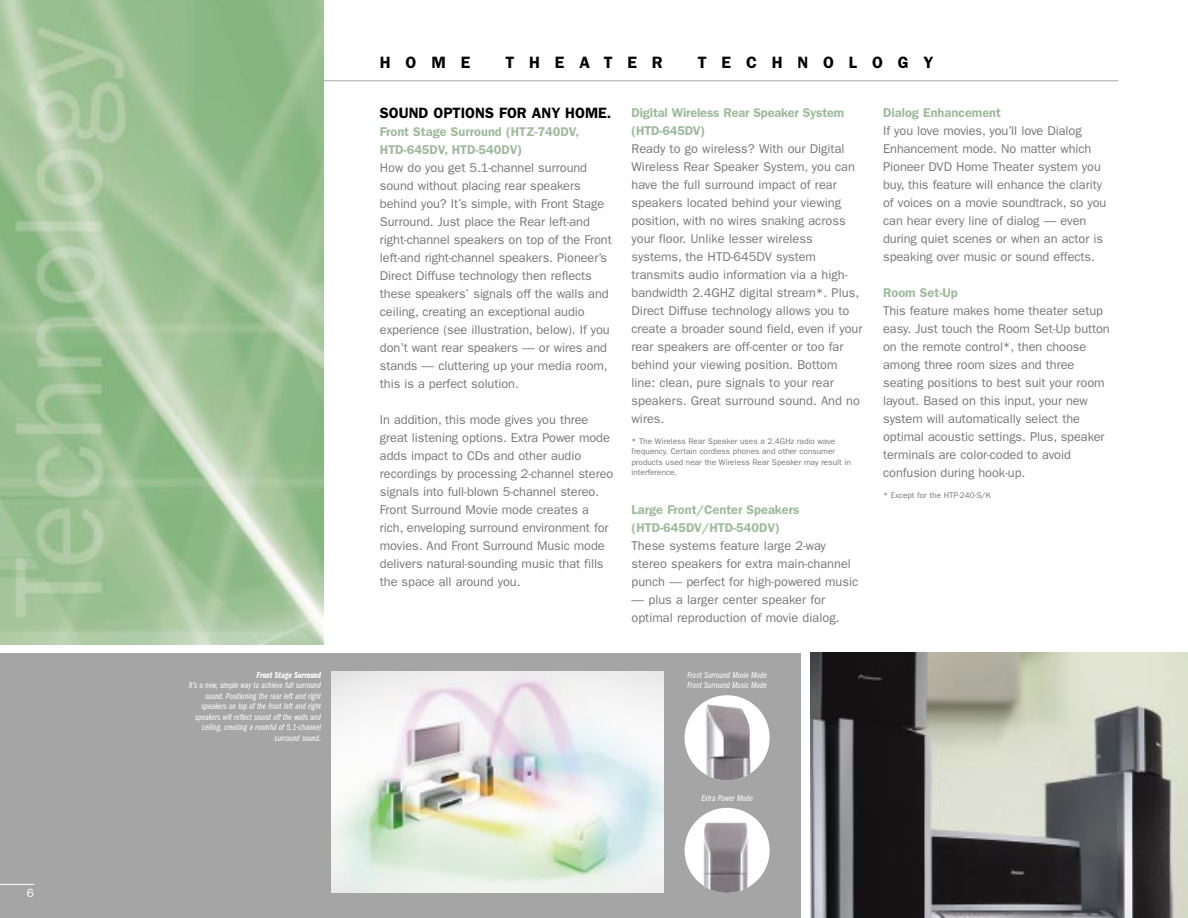
<style>
.page{position:relative;width:1188px;height:918px;background:#fff}
.page>*{position:absolute;margin:0;border:0;box-sizing:border-box;transform-origin:0 0}
.t1{font:600 16.5px "Franklin Gothic";letter-spacing:.9em;color:#000}
.t2{font:600 15px "Franklin Gothic";color:#000}
.t3{font:12.75px/18px "Franklin Gothic";letter-spacing:-.005em;color:#777}
.t4{font:600 12.75px/18px "Franklin Gothic";color:#a0ba9e}
.t5{font:12px "Franklin Gothic";color:#fff}
.t6{font:9px/10.5px "Franklin Gothic Book Cmpr Ital";color:#fff;text-align:right}
.t7{font:9px "Franklin Gothic Demi Cmpr Ital";color:#fff}
.t8{font:8.25px/10.5px "Franklin Gothic";color:#777}
</style>
<div class="page">
<img style="left:0;top:0;width:323px;height:644px">
<div style="left:0;top:653px;width:801px;height:265px;background:#a5a5a5"></div>
<img style="left:810px;top:653px;width:378px;height:265px">
<hr style="left:323px;top:80px;width:795px;height:1px;background:#a8a8a8">
<img style="left:332px;top:672px;width:331px;height:221px">
<div style="left:685px;top:695px;width:85px;height:85px;background:#fff;border-radius:50%"></div>
<img style="left:695px;top:704px;width:55px;height:76px">
<svg style="left:685px;top:808px;width:85px;height:85px;background:#c9c6c8"></svg>
<hr style="left:0;top:884px;width:34px;height:1px;background:#fff">
<p class="t5" style="left:27px;top:889px;width:9px">6</p>
<p class="t7" style="left:257px;top:672px;width:66px">Front Stage Surround</p>
<p class="t6" style="left:189px;top:681px;width:134px">It’s a new, simple way to achieve full surround sound. Positioning the rear left and right speakers on top of the front left and right speakers will reflect sound off the walls and ceiling, creating a roomful of 5.1-channel surround sound.</p>
<p class="t1" style="left:380px;top:57px;width:92px">HOME</p>
<p class="t1" style="left:505px;top:57px;width:159px">THEATER</p>
<p class="t1" style="left:698px;top:57px;width:237px">TECHNOLOGY</p>
<p class="t2" style="left:380px;top:108px;width:233px">SOUND OPTIONS FOR ANY HOME.</p>
<p class="t4" style="left:380px;top:124px;width:201px">Front Stage Surround (HTZ-740DV,<br>HTD-645DV, HTD-540DV)</p>
<p class="t3" style="left:380px;top:160px;width:233px">How do you get 5.1-channel surround sound without placing rear speakers behind you? It’s simple, with Front Stage Surround. Just place the Rear left-and right-channel speakers on top of the Front left-and right-channel speakers. Pioneer’s Direct Diffuse technology then reflects these speakers’ signals off the walls and ceiling, creating an exceptional audio experience (see illustration, below). If you don’t want rear speakers — or wires and stands — cluttering up your media room, this is a perfect solution.</p>
<p class="t3" style="left:380px;top:412px;width:235px">In addition, this mode gives you three great listening options. Extra Power mode adds impact to CDs and other audio recordings by processing 2-channel stereo signals into full-blown 5-channel stereo.<br>Front Surround Movie mode creates a rich, enveloping surround environment for movies. And Front Surround Music mode delivers natural-sounding music that fills the space all around you.</p>
<p class="t4" style="left:632px;top:104px;width:214px">Digital Wireless Rear Speaker System (HTD-645DV)</p>
<p class="t3" style="left:632px;top:140px;width:233px">Ready to go wireless? With our Digital Wireless Rear Speaker System, you can have the full surround impact of rear speakers located behind your viewing position, with no wires snaking across your floor. Unlike lesser wireless systems, the HTD-645DV system transmits audio information via a high&shy;bandwidth 2.4GHZ digital stream*. Plus, Direct Diffuse technology allows you to create a broader sound field, even if your rear speakers are off-center or too far behind your viewing position. Bottom line: clean, pure signals to your rear speakers. Great surround sound. And no wires.</p>
<p class="t8" style="left:632px;top:436px;width:221px">* The Wireless Rear Speaker uses a 2.4GHz radio wave frequency. Certain cordless phones and other consumer products used near the Wireless Rear Speaker may result in interference.</p>
<p class="t4" style="left:632px;top:502px;width:170px">Large Front/Center Speakers (HTD-645DV/HTD-540DV)</p>
<p class="t3" style="left:632px;top:538px;width:228px">These systems feature large 2-way stereo speakers for extra main-channel punch — perfect for high-powered music</p>
<p class="t3" style="left:632px;top:592px;width:210px">— plus a larger center speaker for optimal reproduction of movie dialog.</p>
<p class="t6" style="left:687px;top:670px;width:81px;text-align:left">Front Surround Movie Mode<br>Front Surround Music Mode</p>
<p class="t4" style="left:883px;top:104px;width:119px">Dialog Enhancement</p>
<p class="t3" style="left:883px;top:122px;width:225px">If you love movies, you’ll love Dialog Enhancement mode. No matter which Pioneer DVD Home Theater system you buy, this feature will enhance the clarity of voices on a movie soundtrack, so you can hear every line of dialog — even during quiet scenes or when an actor is speaking over music or sound effects.</p>
<p class="t4" style="left:883px;top:284px;width:76px">Room Set-Up</p>
<p class="t3" style="left:883px;top:302px;width:228px">This feature makes home theater setup easy. Just touch the Room Set-Up button on the remote control*, then choose among three room sizes and three seating positions to best suit your room layout. Based on this input, your new system will automatically select the optimal acoustic settings. Plus, speaker terminals are color-coded to avoid confusion during hook-up.</p>
<p class="t8" style="left:883px;top:490px;width:109px">* Except for the HTP-240-S/K</p>
<p class="t6" style="left:701px;top:794px;width:53px">Extra Power Mode</p>
</div>
